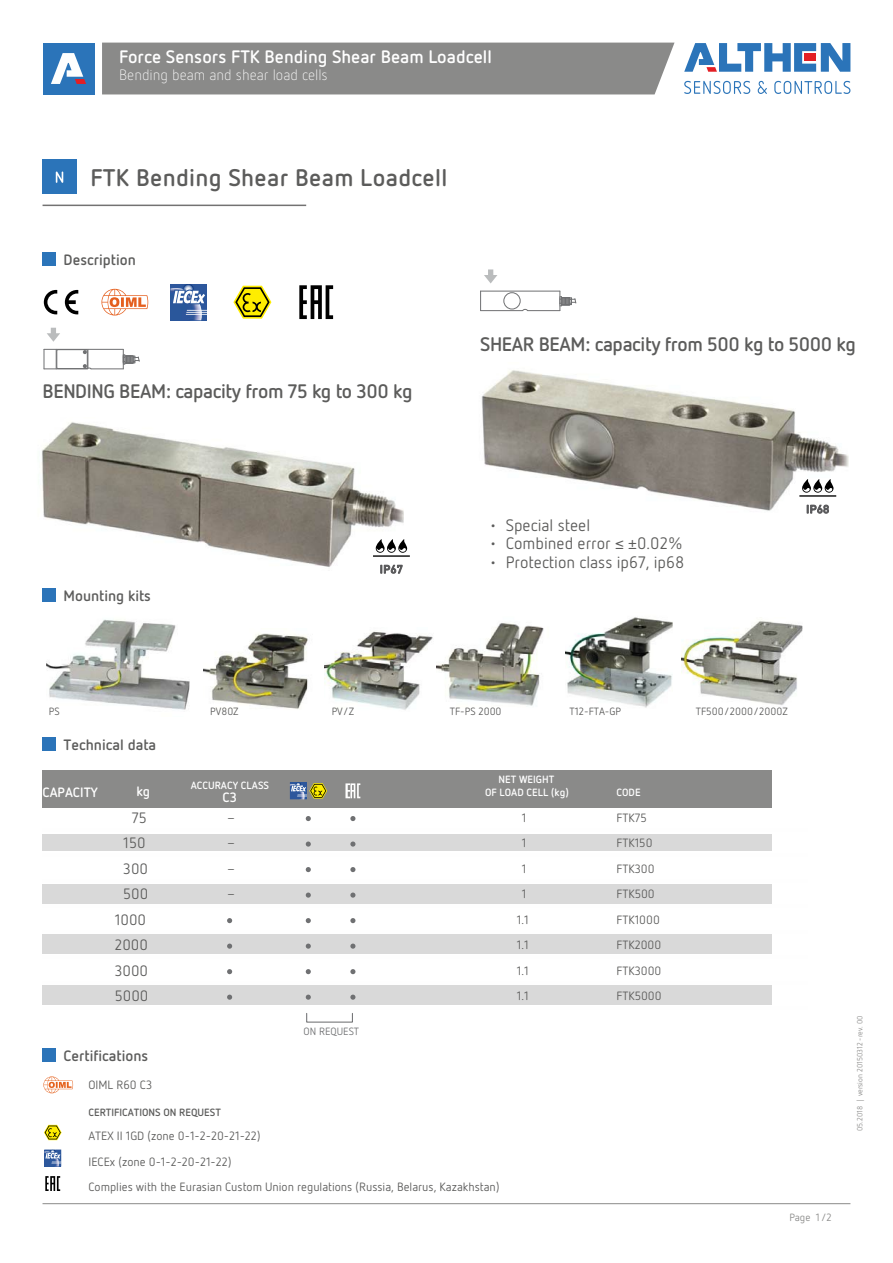
<style>
.page{position:relative;width:893px;height:1263px;background:#fff}
.page>*{position:absolute;margin:0;border:0;box-sizing:border-box;transform-origin:0 0}
.t1{font:700 24px "Netto OT";letter-spacing:.015em;color:#5c5c5b}
.t2{font:700 19.5px "Netto OT";letter-spacing:-.025em;color:#5c5c5b}
.t3{font:700 18px "Netto OT";color:#fefefe}
.t4{font:16.5px "Netto OT";color:#5c5c5b}
.t5{font:700 15px "Netto OT";color:#5c5c5b}
.t6{font:300 15px "Netto OT";color:#fefefe}
.t7{font:15px "Netto OT";color:#5c5c5b}
.t8{font:700 13.5px "Netto OT";color:#fff}
.t9{font:700 13.5px "Netto OT";color:#fefefe}
.t10{font:12px/25.5px "Netto OT";color:#5c5c5b}
.t11{font:10.5px "Netto OT";color:#5c5c5b}
.t12{font:700 10.5px/12.6px "Netto OT";color:#fff;text-align:center}
.t13{font:700 10.5px "Netto OT";color:#5c5c5b}
.t14{font:10.5px "Netto OT";color:#6f7072}
.t15{font:10.5px "Netto OT";color:#8a8a89}
.t16{font:7.5px "Netto OT";color:#8a8a89}
</style>
<div class="page">
<div style="left:43px;top:934px;width:729px;height:19px;background:#d9d9d9"></div>
<div style="left:43px;top:986px;width:729px;height:19px;background:#d9d9d9"></div>
<div style="left:43px;top:770px;width:729px;height:38px;background:#8a8a89"></div>
<div style="left:43px;top:835px;width:729px;height:16px;background:#d9d9d9"></div>
<div style="left:43px;top:885px;width:729px;height:19px;background:#d9d9d9"></div>
<img style="left:290px;top:798px;width:15px;height:1px">
<svg style="left:290px;top:782px;width:37px;height:16px"></svg>
<svg style="left:345px;top:783px;width:15px;height:15px"></svg>
<svg style="left:306px;top:816px;width:5px;height:5px"></svg>
<svg style="left:350px;top:816px;width:5px;height:5px"></svg>
<svg style="left:306px;top:841px;width:5px;height:6px"></svg>
<svg style="left:350px;top:841px;width:5px;height:6px"></svg>
<svg style="left:306px;top:867px;width:5px;height:5px"></svg>
<svg style="left:350px;top:867px;width:5px;height:5px"></svg>
<svg style="left:306px;top:892px;width:5px;height:6px"></svg>
<svg style="left:350px;top:892px;width:5px;height:6px"></svg>
<svg style="left:227px;top:918px;width:5px;height:5px"></svg>
<svg style="left:306px;top:918px;width:5px;height:5px"></svg>
<svg style="left:350px;top:918px;width:5px;height:5px"></svg>
<svg style="left:227px;top:943px;width:5px;height:6px"></svg>
<svg style="left:306px;top:943px;width:5px;height:6px"></svg>
<svg style="left:350px;top:943px;width:5px;height:6px"></svg>
<svg style="left:227px;top:969px;width:5px;height:5px"></svg>
<svg style="left:306px;top:969px;width:5px;height:5px"></svg>
<svg style="left:350px;top:969px;width:5px;height:5px"></svg>
<svg style="left:227px;top:994px;width:5px;height:6px"></svg>
<svg style="left:306px;top:994px;width:5px;height:6px"></svg>
<svg style="left:350px;top:994px;width:5px;height:6px"></svg>
<div style="left:306px;top:1013px;width:47px;height:10px;border:1px solid #6f7072"></div>
<svg style="left:43px;top:1076px;width:30px;height:17px"></svg>
<svg style="left:44px;top:1125px;width:18px;height:15px"></svg>
<img style="left:44px;top:1151px;width:15px;height:15px">
<svg style="left:45px;top:1149px;width:16px;height:15px"></svg>
<svg style="left:45px;top:1176px;width:15px;height:15px"></svg>
<div style="left:42px;top:252px;width:14px;height:13px;background:#2b74b9"></div>
<svg style="left:684px;top:81px;width:66px;height:13px"></svg>
<svg style="left:758px;top:81px;width:9px;height:13px"></svg>
<svg style="left:774px;top:81px;width:76px;height:13px"></svg>
<svg style="left:684px;top:43px;width:166px;height:29px"></svg>
<div style="left:102px;top:43px;width:572px;height:51px;background:#8a8a89"></div>
<hr style="left:43px;top:205px;width:263px;height:1px;background:#737272">
<div style="left:43px;top:43px;width:51px;height:51px;background:#2b74b9"></div>
<svg style="left:51px;top:53px;width:35px;height:31px"></svg>
<div style="left:43px;top:160px;width:34px;height:34px;background:#2b74b9"></div>
<svg style="left:56px;top:172px;width:7px;height:11px"></svg>
<svg style="left:47px;top:328px;width:13px;height:14px"></svg>
<svg style="left:44px;top:350px;width:1px;height:18px"></svg>
<hr style="left:44px;top:368px;width:43px;height:1px;background:#6f7072">
<hr style="left:91px;top:368px;width:32px;height:1px;background:#6f7072">
<hr style="left:44px;top:349px;width:79px;height:1px;background:#6f7072">
<div style="left:56px;top:349px;width:32px;height:20px;border:1px solid #6f7072"></div>
<svg style="left:83px;top:349px;width:9px;height:21px"></svg>
<svg style="left:123px;top:349px;width:17px;height:20px"></svg>
<img style="left:42px;top:422px;width:362px;height:148px">
<svg style="left:44px;top:290px;width:13px;height:24px"></svg>
<svg style="left:65px;top:290px;width:13px;height:24px"></svg>
<svg style="left:233px;top:286px;width:38px;height:33px"></svg>
<img style="left:170px;top:284px;width:37px;height:36px">
<img style="left:170px;top:288px;width:32px;height:32px">
<svg style="left:172px;top:284px;width:35px;height:31px"></svg>
<svg style="left:101px;top:289px;width:47px;height:26px"></svg>
<svg style="left:299px;top:285px;width:34px;height:34px"></svg>
<svg style="left:381px;top:565px;width:22px;height:9px"></svg>
<svg style="left:376px;top:539px;width:31px;height:14px"></svg>
<hr style="left:373px;top:555px;width:37px;height:2px;background:#000">
<svg style="left:484px;top:269px;width:13px;height:14px"></svg>
<div style="left:503px;top:292px;width:18px;height:17px;border:1px solid #6f7072;border-radius:50%"></div>
<svg style="left:480px;top:291px;width:1px;height:20px"></svg>
<svg style="left:522px;top:308px;width:7px;height:4px"></svg>
<hr style="left:481px;top:310px;width:42px;height:1px;background:#6f7072">
<hr style="left:528px;top:310px;width:32px;height:1px;background:#6f7072">
<hr style="left:481px;top:291px;width:79px;height:1px;background:#6f7072">
<svg style="left:559px;top:291px;width:18px;height:20px"></svg>
<img style="left:481px;top:370px;width:367px;height:144px">
<svg style="left:807px;top:505px;width:22px;height:8px"></svg>
<svg style="left:802px;top:479px;width:31px;height:14px"></svg>
<hr style="left:799px;top:495px;width:37px;height:2px;background:#000">
<div style="left:43px;top:588px;width:13px;height:14px;background:#2b74b9"></div>
<img style="left:436px;top:623px;width:108px;height:83px">
<img style="left:682px;top:620px;width:121px;height:85px">
<img style="left:203px;top:633px;width:105px;height:76px">
<img style="left:324px;top:631px;width:109px;height:79px">
<img style="left:566px;top:617px;width:107px;height:91px">
<img style="left:47px;top:619px;width:143px;height:91px">
<div style="left:43px;top:737px;width:13px;height:14px;background:#2b74b9"></div>
<div style="left:43px;top:1048px;width:13px;height:14px;background:#2b74b9"></div>
<hr style="left:43px;top:1203px;width:807px;height:1px;background:#8a8a89">
<h3 class="t3" style="left:119px;top:49px;width:374px">Force Sensors FTK Bending Shear Beam Loadcell</h3>
<p class="t6" style="left:119px;top:68px;width:210px">Bending beam and shear load cells</p>
<h1 class="t1" style="left:91px;top:168px;width:358px">FTK Bending Shear Beam Loadcell</h1>
<p class="t5" style="left:64px;top:253px;width:74px">Description</p>
<h2 class="t2" style="left:42px;top:382px;width:372px">BENDING BEAM: capacity from 75 kg to 300 kg</h2>
<p class="t5" style="left:64px;top:589px;width:89px">Mounting kits</p>
<h2 class="t2" style="left:480px;top:336px;width:377px">SHEAR BEAM: capacity from 500 kg to 5000 kg</h2>
<h3 class="t4" style="left:489px;top:518px;width:103px">• Special steel</h3>
<h3 class="t4" style="left:489px;top:537px;width:195px">• Combined error ≤ ±0.02%</h3>
<h3 class="t4" style="left:489px;top:555px;width:197px">• Protection class ip67, ip68</h3>
<p class="t11" style="left:49px;top:706px;width:12px">PS</p>
<p class="t11" style="left:210px;top:706px;width:30px">PV80Z</p>
<p class="t11" style="left:332px;top:706px;width:24px">PV/Z</p>
<p class="t11" style="left:696px;top:706px;width:93px">TF500/2000/2000Z</p>
<p class="t11" style="left:450px;top:706px;width:53px">TF-PS 2000</p>
<p class="t11" style="left:570px;top:706px;width:53px">T12-FTA-GP</p>
<p class="t5" style="left:64px;top:738px;width:94px">Technical data</p>
<p class="t9" style="left:136px;top:785px;width:15px">kg</p>
<p class="t9" style="left:223px;top:792px;width:16px">C3</p>
<p class="t7" style="left:132px;top:811px;width:17px">75</p>
<p class="t10" style="left:227px;top:806px;width:11px">–</p>
<p class="t10" style="left:522px;top:806px;width:6px">1</p>
<p class="t10" style="left:617px;top:806px;width:32px">FTK75</p>
<p class="t7" style="left:123px;top:837px;width:24px">150</p>
<p class="t10" style="left:227px;top:831px;width:11px">–</p>
<p class="t10" style="left:522px;top:831px;width:6px">1</p>
<p class="t10" style="left:617px;top:831px;width:37px">FTK150</p>
<p class="t7" style="left:123px;top:862px;width:26px">300</p>
<p class="t10" style="left:227px;top:857px;width:11px">–</p>
<p class="t10" style="left:522px;top:857px;width:6px">1</p>
<p class="t10" style="left:617px;top:857px;width:40px">FTK300</p>
<p class="t7" style="left:123px;top:888px;width:27px">500</p>
<p class="t10" style="left:227px;top:882px;width:11px">–</p>
<p class="t10" style="left:522px;top:882px;width:6px">1</p>
<p class="t10" style="left:617px;top:882px;width:40px">FTK500</p>
<p class="t7" style="left:115px;top:913px;width:33px">1000</p>
<p class="t10" style="left:517px;top:908px;width:13px">1.1</p>
<p class="t10" style="left:617px;top:908px;width:45px">FTK1000</p>
<p class="t7" style="left:115px;top:939px;width:35px">2000</p>
<p class="t10" style="left:517px;top:933px;width:13px">1.1</p>
<p class="t10" style="left:617px;top:933px;width:46px">FTK2000</p>
<p class="t7" style="left:115px;top:964px;width:35px">3000</p>
<p class="t10" style="left:517px;top:959px;width:13px">1.1</p>
<p class="t10" style="left:617px;top:959px;width:46px">FTK3000</p>
<p class="t7" style="left:115px;top:990px;width:35px">5000</p>
<p class="t10" style="left:517px;top:984px;width:13px">1.1</p>
<p class="t10" style="left:617px;top:984px;width:47px">FTK5000</p>
<p class="t12" style="left:485px;top:774px;width:85px">NET WEIGHT<br>OF LOAD CELL (kg)</p>
<p class="t12" style="left:191px;top:780px;width:80px">ACCURACY CLASS</p>
<p class="t8" style="left:43px;top:786px;width:57px">CAPACITY</p>
<p class="t12" style="left:617px;top:786px;width:26px">CODE</p>
<p class="t5" style="left:64px;top:1049px;width:86px">Certifications</p>
<p class="t10" style="left:88px;top:1073px;width:65px">OIML R60 C3</p>
<p class="t14" style="left:304px;top:1027px;width:57px">ON REQUEST</p>
<p class="t13" style="left:88px;top:1108px;width:134px">CERTIFICATIONS ON REQUEST</p>
<p class="t10" style="left:88px;top:1124px;width:413px">ATEX II 1GD (zone 0-1-2-20-21-22)<br>IECEx (zone 0-1-2-20-21-22)<br>Complies with the Eurasian Custom Union regulations (Russia, Belarus, Kazakhstan)</p>
<p class="t16" style="left:857px;top:1131px;width:117px;rotate:-90deg">05.2018 | version 20150312 -rev. 00</p>
<p class="t15" style="left:789px;top:1212px;width:44px">Page 1/2</p>
</div>
